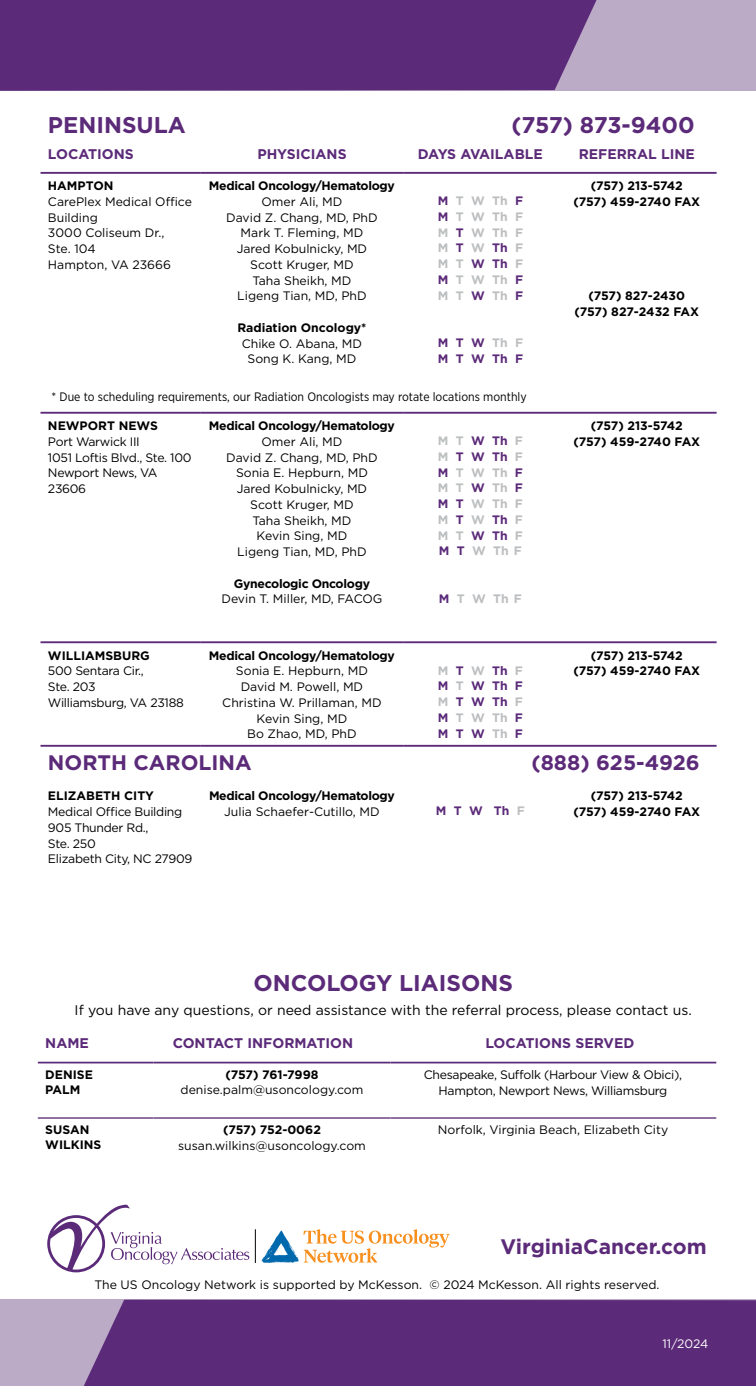
<style>
.page{position:relative;width:756px;height:1386px;background:#fff}
.page>*{position:absolute;margin:0;border:0;box-sizing:border-box;transform-origin:0 0}
.t1{font:700 22.75px "Gotham";color:#5b2a79}
.t2{font:700 21px "Gotham";color:#5b2a79}
.t3{font:700 14px "Gotham";color:#5b2a79}
.t4{font:14px "Gotham";color:#000}
.t5{font:12.25px/15.8px "Gotham";color:#000;text-align:center}
.t6{font:700 12.25px/15.8px "Gotham";letter-spacing:-.025em;color:#000;text-align:center}
.t7{font:12.25px/15.8px "Gotham";letter-spacing:-.025em;color:#000}
.t8{font:700 12.25px/15.8px "Gotham";letter-spacing:-.005em;color:#bcbec0;text-align:justify}
.t9{font:700 12.25px/15px "Gotham";color:#000}
.t10{font:12.25px "Gotham Narrow";color:#000}
.t11{font:700 12.25px/15.8px "Gotham";letter-spacing:-.005em;color:#5b2a79}
.t12{font:12.25px "Gotham";letter-spacing:-.005em;color:#fff}
.s1{color:#5b2a79}
.s2{color:#bcbec0}
</style>
<div class="page">
<div style="left:0;top:1300px;width:756px;height:86px;background:#bcabc7"></div>
<div style="left:84px;top:1300px;width:672px;height:86px;background:#5b2a79"></div>
<hr style="left:41px;top:172px;width:159px;height:2px;background:#5b2a79">
<hr style="left:200px;top:172px;width:204px;height:2px;background:#5b2a79">
<hr style="left:404px;top:172px;width:153px;height:2px;background:#5b2a79">
<hr style="left:557px;top:172px;width:160px;height:2px;background:#5b2a79">
<hr style="left:41px;top:412px;width:159px;height:2px;background:#5b2a79">
<hr style="left:200px;top:412px;width:204px;height:2px;background:#5b2a79">
<hr style="left:404px;top:412px;width:153px;height:2px;background:#5b2a79">
<hr style="left:557px;top:412px;width:160px;height:2px;background:#5b2a79">
<hr style="left:41px;top:641px;width:159px;height:2px;background:#5b2a79">
<hr style="left:200px;top:641px;width:204px;height:2px;background:#5b2a79">
<hr style="left:404px;top:641px;width:153px;height:2px;background:#5b2a79">
<hr style="left:557px;top:641px;width:160px;height:2px;background:#5b2a79">
<hr style="left:41px;top:745px;width:159px;height:2px;background:#5b2a79">
<hr style="left:200px;top:745px;width:204px;height:2px;background:#5b2a79">
<hr style="left:404px;top:745px;width:153px;height:2px;background:#5b2a79">
<hr style="left:557px;top:745px;width:160px;height:2px;background:#5b2a79">
<svg style="left:39px;top:1061px;width:676px;height:1px"></svg>
<hr style="left:38px;top:1062px;width:115px;height:1px;background:#5b2a79">
<hr style="left:153px;top:1062px;width:238px;height:1px;background:#5b2a79">
<hr style="left:391px;top:1062px;width:325px;height:1px;background:#5b2a79">
<hr style="left:38px;top:1117px;width:115px;height:2px;background:#7f5e95">
<hr style="left:153px;top:1117px;width:238px;height:2px;background:#7f5e95">
<hr style="left:391px;top:1117px;width:325px;height:2px;background:#7f5e95">
<div style="left:0;top:0;width:756px;height:90px;background:#bcabc7"></div>
<div style="left:0;top:0;width:597px;height:91px;background:#5b2a79"></div>
<svg style="left:261px;top:1229px;width:188px;height:34px"></svg>
<svg style="left:47px;top:1204px;width:202px;height:68px"></svg>
<hr style="left:255px;top:1229px;width:1px;height:34px;background:#000">
<h1 class="t1" style="left:48px;top:110px;width:139px">PENINSULA</h1>
<h1 class="t1" style="left:511px;top:110px;width:185px">(757) 873-9400</h1>
<p class="t3" style="left:48px;top:145px;width:87px">LOCATIONS</p>
<p class="t3" style="left:257px;top:145px;width:91px">PHYSICIANS</p>
<p class="t3" style="left:418px;top:145px;width:126px">DAYS AVAILABLE</p>
<p class="t3" style="left:579px;top:145px;width:118px">REFERRAL LINE</p>
<p class="t9" style="left:48px;top:178px;width:67px">HAMPTON</p>
<p class="t5" style="left:48px;top:193px;width:145px;text-align:left">CarePlex Medical Office<br>Building<br>3000 Coliseum Dr.,<br>Ste. 104<br>Hampton, VA 23666</p>
<p class="t6" style="left:209px;top:178px;width:187px">Medical Oncology/Hematology</p>
<p class="t5" style="left:226px;top:193px;width:153px">Omer Ali, MD<br>David Z. Chang, MD, PhD<br>Mark T. Fleming, MD<br>Jared Kobulnicky, MD<br>Scott Kruger, MD<br>Taha Sheikh, MD<br>Ligeng Tian, MD, PhD</p>
<p class="t9" style="left:237px;top:320px;width:131px">Radiation Oncology*</p>
<p class="t5" style="left:242px;top:335px;width:122px">Chike O. Abana, MD<br>Song K. Kang, MD</p>
<p class="t6" style="left:573px;top:178px;width:128px">(757) 213-5742 (757) 459-2740 FAX</p>
<p class="t8" style="left:438px;top:193px;width:87px"><span class="s1">M</span> T W Th <span class="s1">F M</span> T W Th F M <span class="s1">T</span> W Th F M <span class="s1">T</span> W <span class="s1">Th</span> F M T <span class="s1">W Th</span> F <span class="s1">M</span> T W Th <span class="s1">F </span>M T <span class="s1">W</span> Th <span class="s1">F</span></p>
<p class="t11" style="left:438px;top:335px;width:87px">M T W <span class="s2">Th F<br></span>M T W Th F</p>
<p class="t6" style="left:575px;top:288px;width:126px">(757) 827-2430 (757) 827-2432 FAX</p>
<p class="t10" style="left:52px;top:389px;width:477px">* Due to scheduling requirements, our Radiation Oncologists may rotate locations monthly</p>
<p class="t9" style="left:48px;top:418px;width:111px">NEWPORT NEWS</p>
<p class="t7" style="left:48px;top:433px;width:145px">Port Warwick III<br>1051 Loftis Blvd., Ste. 100<br>Newport News, VA<br>23606</p>
<p class="t9" style="left:48px;top:648px;width:103px">WILLIAMSBURG</p>
<p class="t7" style="left:48px;top:663px;width:137px">500 Sentara Cir.,<br>Ste. 203<br>Williamsburg, VA 23188</p>
<p class="t6" style="left:209px;top:418px;width:187px">Medical Oncology/Hematology</p>
<p class="t5" style="left:226px;top:433px;width:153px">Omer Ali, MD<br>David Z. Chang, MD, PhD<br>Sonia E. Hepburn, MD<br>Jared Kobulnicky, MD<br>Scott Kruger, MD<br>Taha Sheikh, MD<br>Kevin Sing, MD<br>Ligeng Tian, MD, PhD</p>
<p class="t6" style="left:234px;top:575px;width:138px">Gynecologic Oncology</p>
<p class="t5" style="left:221px;top:591px;width:163px">Devin T. Miller, MD, FACOG</p>
<p class="t8" style="left:438px;top:433px;width:87px">M T <span class="s1">W Th</span> F M <span class="s1">T W Th</span> F <span class="s1">M</span> T W Th <span class="s1">F </span>M T <span class="s1">W</span> Th <span class="s1">F M T</span> W Th F M <span class="s1">T</span> W <span class="s1">Th</span> F M T <span class="s1">W Th</span> F <span class="s1">M T</span> W ThF</p>
<p class="t8" style="left:439px;top:590px;width:85px"><span class="s1">M</span> T W Th F</p>
<p class="t6" style="left:209px;top:647px;width:187px">Medical Oncology/Hematology</p>
<p class="t5" style="left:222px;top:663px;width:161px">Sonia E. Hepburn, MD<br>David M. Powell, MD<br>Christina W. Prillaman, MD<br>Kevin Sing, MD<br>Bo Zhao, MD, PhD</p>
<p class="t11" style="left:438px;top:662px;width:87px;text-align:justify"><span class="s2">M</span> T <span class="s2">W</span> Th <span class="s2">F </span>M <span class="s2">T</span> W Th F <span class="s2">M</span> T W Th <span class="s2">F </span>M <span class="s2">T W Th</span> F M T W <span class="s2">Th</span> F</p>
<p class="t6" style="left:573px;top:418px;width:128px">(757) 213-5742 (757) 459-2740 FAX</p>
<p class="t6" style="left:573px;top:647px;width:128px">(757) 213-5742 (757) 459-2740 FAX</p>
<h2 class="t2" style="left:48px;top:749px;width:205px">NORTH CAROLINA</h2>
<h2 class="t2" style="left:531px;top:749px;width:170px">(888) 625-4926</h2>
<p class="t9" style="left:48px;top:788px;width:108px">ELIZABETH CITY</p>
<p class="t7" style="left:48px;top:804px;width:146px">Medical Office Building<br>905 Thunder Rd.,<br>Ste. 250<br>Elizabeth City, NC 27909</p>
<p class="t6" style="left:209px;top:788px;width:187px">Medical Oncology/Hematology</p>
<p class="t5" style="left:224px;top:804px;width:157px">Julia Schaefer-Cutillo, MD</p>
<p class="t11" style="left:436px;top:803px;width:90px">M T W Th <span class="s2">F</span></p>
<p class="t6" style="left:573px;top:788px;width:128px">(757) 213-5742 (757) 459-2740 FAX</p>
<h1 class="t1" style="left:253px;top:968px;width:261px">ONCOLOGY LIAISONS</h1>
<p class="t4" style="left:75px;top:1001px;width:619px">If you have any questions, or need assistance with the referral process, please contact us.</p>
<p class="t3" style="left:45px;top:1034px;width:45px">NAME</p>
<p class="t3" style="left:173px;top:1034px;width:182px">CONTACT INFORMATION</p>
<p class="t3" style="left:485px;top:1034px;width:151px">LOCATIONS SERVED</p>
<p class="t9" style="left:45px;top:1067px;width:49px">DENISE<br>PALM</p>
<p class="t6" style="left:225px;top:1067px;width:95px">(757) 761-7998</p>
<p class="t7" style="left:424px;top:1067px;width:260px;text-align:center">Chesapeake, Suffolk (Harbour View &amp; Obici),<br>Hampton, Newport News, Williamsburg</p>
<p class="t5" style="left:181px;top:1082px;width:184px">denise.palm@usoncology.com</p>
<p class="t9" style="left:45px;top:1122px;width:58px">SUSAN<br>WILKINS</p>
<p class="t6" style="left:223px;top:1122px;width:99px">(757) 752-0062</p>
<p class="t5" style="left:178px;top:1138px;width:189px">susan.wilkins@usoncology.com</p>
<p class="t5" style="left:438px;top:1122px;width:232px">Norfolk, Virginia Beach, Elizabeth City</p>
<h2 class="t2" style="left:501px;top:1233px;width:208px">VirginiaCancer.com</h2>
<p class="t5" style="left:94px;top:1276px;width:567px">The US Oncology Network is supported by McKesson. © 2024 McKesson. All rights reserved.</p>
<p class="t12" style="left:663px;top:1336px;width:47px">11/2024</p>
</div>
